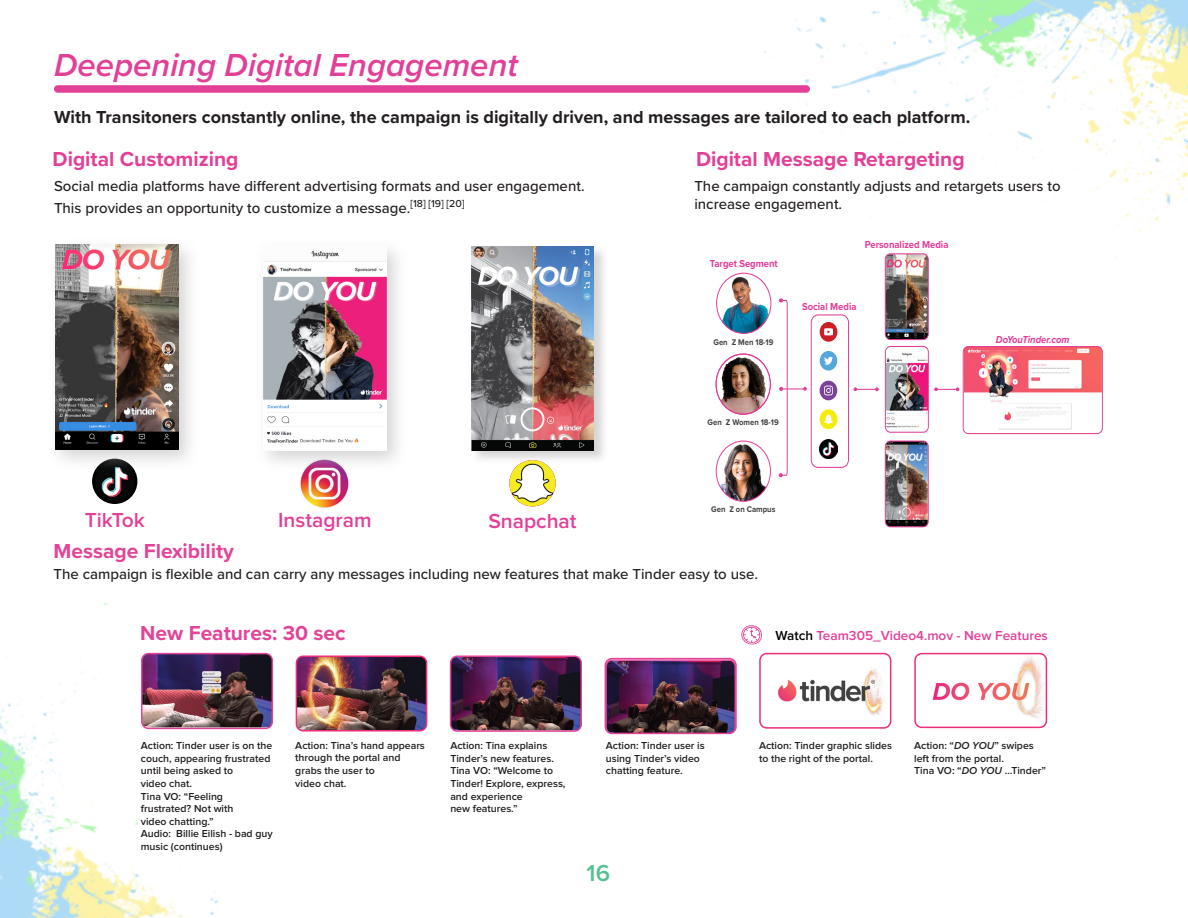
<style>
.page{position:relative;width:1188px;height:918px;background:#fff}
.page>*{position:absolute;margin:0;border:0;box-sizing:border-box;transform-origin:0 0}
.t1{font:italic 600 33px "Proxima Nova";color:#e23f97}
.t2{font:600 24px "Proxima Nova";color:#59bf92}
.t3{font:700 21px "Proxima Nova";color:#e23f97}
.t4{font:700 21px "Proxima Nova";color:#e24498}
.t5{font:600 21px "Proxima Nova";color:#e23f97}
.t6{font:700 18px "Proxima Nova";color:#231f20}
.t7{font:500 15px "Proxima Nova";color:#231f20}
.t8{font:600 13.5px "Proxima Nova";color:#e23f97}
.t9{font:600 10.5px/12.6px "Proxima Nova";color:#231f20}
.t10{font:700 10.5px "Proxima Nova";color:#e33b97;scale:.9 1}
.t11{font:italic 700 10.5px "Proxima Nova";color:#e33b97;scale:.9 1}
.t12{font:700 8.55px "Proxima Nova";color:#424142;scale:.9 1}
.s1{color:#000}
.s2{font-style:italic}
</style>
<div class="page">
<img style="left:0;top:0;width:1188px;height:918px">
<img style="left:716px;top:356px;width:54px;height:58px">
<div style="left:716px;top:354px;width:55px;height:61px;border:1px solid #e33b97;border-radius:50%"></div>
<img style="left:717px;top:277px;width:54px;height:56px">
<div style="left:716px;top:273px;width:55px;height:61px;border:1px solid #e33b97;border-radius:50%"></div>
<div style="left:811px;top:315px;width:38px;height:153px;border:1px solid #e33b97;border-radius:7px"></div>
<div style="left:820px;top:409px;width:17px;height:20px;background:#f5ec09;border-radius:50%"></div>
<svg style="left:824px;top:415px;width:9px;height:9px"></svg>
<div style="left:820px;top:381px;width:17px;height:19px;background:#7a4399;border-radius:50%"></div>
<svg style="left:824px;top:386px;width:9px;height:9px"></svg>
<div style="left:820px;top:351px;width:17px;height:20px;background:#56a7dc;border-radius:50%"></div>
<svg style="left:824px;top:357px;width:9px;height:8px"></svg>
<div style="left:820px;top:322px;width:17px;height:20px;background:#cb1f26;border-radius:50%"></div>
<svg style="left:824px;top:328px;width:9px;height:7px"></svg>
<img style="left:716px;top:441px;width:54px;height:60px">
<div style="left:716px;top:441px;width:55px;height:61px;border:1px solid #e33f97;border-radius:50%"></div>
<img style="left:820px;top:439px;width:17px;height:20px">
<img style="left:964px;top:347px;width:138px;height:85px">
<div style="left:963px;top:346px;width:140px;height:88px;border:1px solid #e33f97;border-radius:5px"></div>
<svg style="left:854px;top:388px;width:25px;height:3px"></svg>
<svg style="left:934px;top:388px;width:25px;height:3px"></svg>
<svg style="left:779px;top:299px;width:28px;height:178px"></svg>
<img style="left:885px;top:254px;width:43px;height:86px">
<div style="left:885px;top:253px;width:44px;height:87px;border:1px solid #e33f97;border-radius:5px"></div>
<img style="left:885px;top:346px;width:43px;height:86px">
<div style="left:885px;top:346px;width:44px;height:87px;border:1px solid #e33f97;border-radius:5px"></div>
<img style="left:885px;top:441px;width:43px;height:86px">
<div style="left:885px;top:441px;width:44px;height:86px;border:1px solid #e33f97;border-radius:5px"></div>
<div style="left:567px;top:850px;width:95px;height:54px;background:#fff"></div>
<div style="left:54px;top:85px;width:756px;height:8px;background:#e23f97;border-radius:4px"></div>
<svg style="left:509px;top:465px;width:47px;height:41px"></svg>
<img style="left:509px;top:460px;width:47px;height:46px;border-radius:23px">
<img style="left:299px;top:472px;width:52px;height:38px">
<img style="left:94px;top:471px;width:42px;height:31px">
<div style="left:92px;top:459px;width:45px;height:45px;border:3px solid #000;border-radius:50%"></div>
<div style="left:47px;top:236px;width:153px;height:235px;background:#c7c7c9;opacity:.75"></div>
<img style="left:56px;top:245px;width:122px;height:204px">
<div style="left:470px;top:244px;width:139px;height:221px;background:#c7c7c9;opacity:.75"></div>
<img style="left:471px;top:246px;width:123px;height:204px">
<div style="left:255px;top:237px;width:154px;height:235px;background:#c7c7c9;opacity:.75"></div>
<img style="left:264px;top:246px;width:123px;height:204px">
<img style="left:142px;top:654px;width:130px;height:73px">
<div style="left:141px;top:653px;width:132px;height:76px;border:2px solid #e24498;border-radius:7px"></div>
<img style="left:451px;top:657px;width:130px;height:73px">
<div style="left:450px;top:656px;width:132px;height:76px;border:2px solid #e24498;border-radius:7px"></div>
<img style="left:605px;top:659px;width:131px;height:74px">
<div style="left:605px;top:658px;width:132px;height:76px;border:2px solid #e24498;border-radius:7px"></div>
<img style="left:296px;top:657px;width:131px;height:73px">
<div style="left:296px;top:656px;width:131px;height:76px;border:2px solid #ee2d7c;border-radius:7px"></div>
<img style="left:760px;top:654px;width:131px;height:74px">
<div style="left:759px;top:653px;width:132px;height:76px;border:2px solid #ee2d7c;border-radius:7px"></div>
<img style="left:915px;top:654px;width:131px;height:73px">
<div style="left:914px;top:653px;width:133px;height:75px;border:2px solid #ee2d7c;border-radius:7px"></div>
<svg style="left:740px;top:625px;width:23px;height:23px"></svg>
<p class="t1" style="left:54px;top:40px;width:465px">Deepening Digital Engagement</p>
<p class="t6" style="left:54px;top:104px;width:918px">With Transitoners constantly online, the campaign is digitally driven, and messages are tailored to each platform.</p>
<p class="t3" style="left:53px;top:144px;width:187px">Digital Customizing</p>
<p class="t7" style="left:54px;top:175px;width:532px">Social media platforms have different advertising formats and user engagement.</p>
<p class="t7" style="left:54px;top:196px;width:412px">This provides an opportunity to customize a message.<sup>[18]</sup> <sup>[19]</sup> <sup>[20]</sup></p>
<p class="t5" style="left:85px;top:511px;width:62px">TikTok</p>
<p class="t5" style="left:278px;top:511px;width:95px">Instagram</p>
<p class="t5" style="left:488px;top:511px;width:90px">Snapchat</p>
<p class="t4" style="left:54px;top:535px;width:182px">Message Flexibility</p>
<p class="t3" style="left:696px;top:143px;width:270px">Digital Message Retargeting</p>
<p class="t7" style="left:694px;top:175px;width:368px">The campaign constantly adjusts and retargets users to</p>
<p class="t7" style="left:694px;top:193px;width:149px">increase engagement.</p>
<p class="t10" style="left:710px;top:256px;width:77px">Target Segment</p>
<p class="t12" style="left:714px;top:335px;width:68px">Gen Z Men 18-19</p>
<p class="t10" style="left:865px;top:237px;width:95px">Personalized Media</p>
<p class="t10" style="left:802px;top:299px;width:62px">Social Media</p>
<p class="t12" style="left:708px;top:416px;width:81px">Gen Z Women 18-19</p>
<p class="t12" style="left:711px;top:502px;width:73px">Gen Z on Campus</p>
<p class="t11" style="left:996px;top:331px;width:83px">DoYouTinder.com</p>
<p class="t7" style="left:54px;top:563px;width:706px">The campaign is flexible and can carry any messages including new features that make Tinder easy to use.</p>
<p class="t4" style="left:140px;top:617px;width:207px">New Features: 30 sec</p>
<p class="t8" style="left:776px;top:629px;width:274px"><span class="s1">Watch</span> Team305_Video4.mov - New Features</p>
<p class="t9" style="left:141px;top:740px;width:133px">Action: Tinder user is on the couch, appearing frustrated until being asked to</p>
<p class="t9" style="left:141px;top:778px;width:53px">video chat.</p>
<p class="t9" style="left:141px;top:790px;width:94px">Tina VO: “Feeling frustrated? Not with</p>
<p class="t9" style="left:141px;top:816px;width:74px">video chatting.”</p>
<p class="t9" style="left:141px;top:828px;width:133px">Audio: Billie Eilish - bad guy music (continues)</p>
<p class="t9" style="left:295px;top:740px;width:131px">Action: Tina’s hand appears through the portal and grabs the user to</p>
<p class="t9" style="left:295px;top:777px;width:53px">video chat.</p>
<p class="t9" style="left:450px;top:740px;width:105px">Action: Tina explains<br>Tinder’s new features.</p>
<p class="t9" style="left:450px;top:765px;width:117px">Tina VO: “Welcome to<br>Tinder! Explore, express, and experience</p>
<p class="t9" style="left:450px;top:803px;width:69px">new features.”</p>
<p class="t9" style="left:606px;top:740px;width:100px">Action: Tinder user is</p>
<p class="t9" style="left:606px;top:753px;width:96px">using Tinder’s video chatting feature.</p>
<p class="t2" style="left:587px;top:863px;width:25px">16</p>
<p class="t9" style="left:759px;top:740px;width:135px">Action: Tinder graphic slides to the right of the portal.</p>
<p class="t9" style="left:914px;top:740px;width:121px">Action: “<span class="s2">DO YOU</span>” swipes left from the portal.</p>
<p class="t9" style="left:914px;top:765px;width:133px">Tina VO: “<span class="s2">DO YOU</span> …Tinder”</p>
</div>
